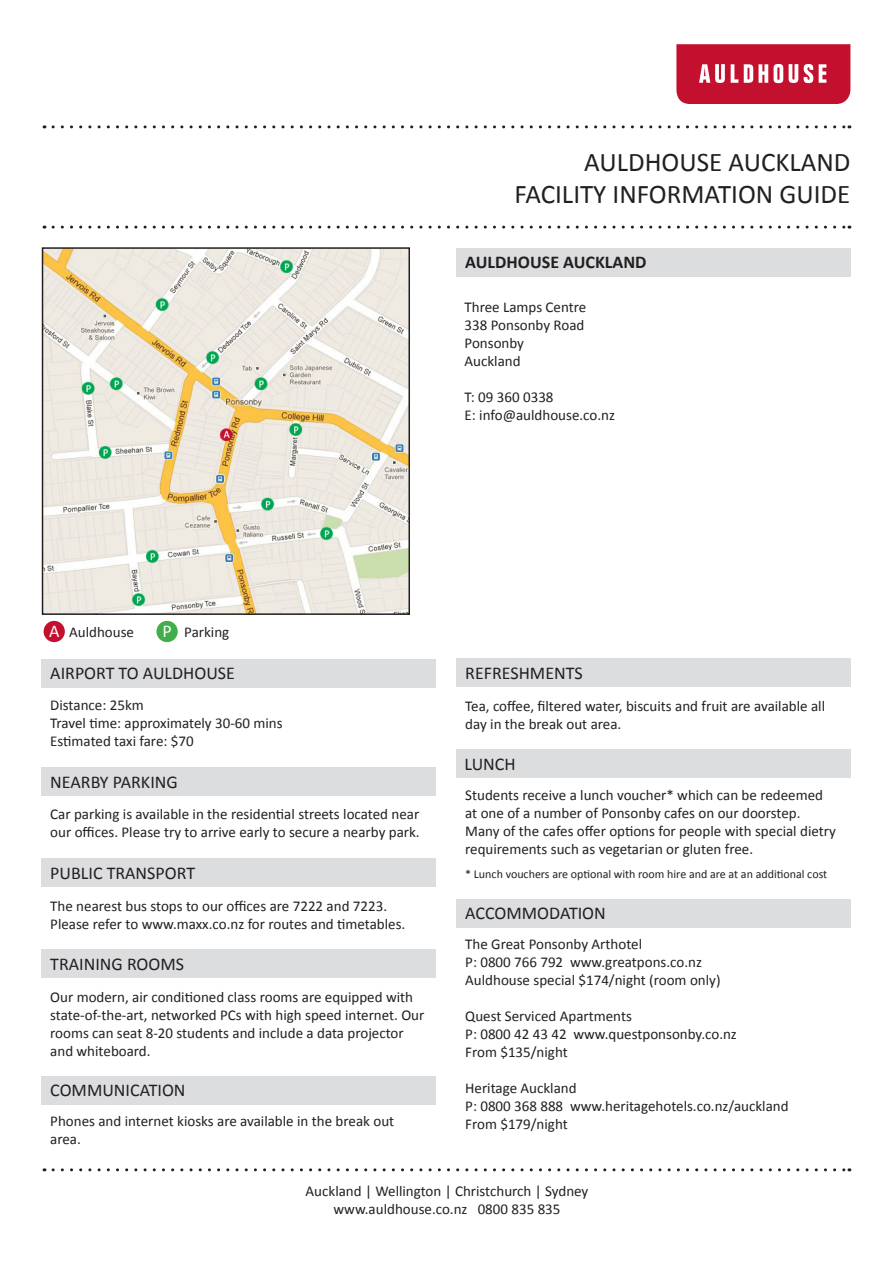
<style>
.page{position:relative;width:893px;height:1263px;background:#fff}
.page>*{position:absolute;margin:0;border:0;box-sizing:border-box;transform-origin:0 0}
.t1{font:27px "Calibri";color:#231f20}
.t2{font:18px "Calibri";color:#231f20}
.t3{font:700 18px "Calibri";color:#231f20}
.t4{font:18px "Calibri";color:#fff}
.t5{font:15px/18px "Calibri";color:#231f20}
.t6{font:12px "Calibri";color:#231f20}
</style>
<div class="page">
<svg style="left:676px;top:44px;width:174px;height:60px;background:#ca2e49"></svg>
<svg style="left:53px;top:125px;width:797px;height:3px"></svg>
<svg style="left:53px;top:1168px;width:797px;height:3px"></svg>
<svg style="left:53px;top:226px;width:797px;height:3px"></svg>
<img style="left:45px;top:250px;width:362px;height:362px">
<div style="left:42px;top:247px;width:368px;height:368px;border:2px solid #231f20"></div>
<div style="left:44px;top:621px;width:21px;height:21px;background:#c3102f;border-radius:50%"></div>
<div style="left:156px;top:621px;width:22px;height:21px;background:#40ae49;border-radius:50%"></div>
<div style="left:42px;top:659px;width:394px;height:28px;background:#dcdddf"></div>
<div style="left:42px;top:768px;width:394px;height:28px;background:#dcdddf"></div>
<div style="left:42px;top:858px;width:394px;height:28px;background:#dcdddf"></div>
<div style="left:42px;top:949px;width:394px;height:29px;background:#dcdddf"></div>
<div style="left:457px;top:658px;width:394px;height:28px;background:#dcdddf"></div>
<div style="left:457px;top:750px;width:394px;height:28px;background:#dcdddf"></div>
<div style="left:42px;top:1076px;width:394px;height:28px;background:#dcdddf"></div>
<div style="left:457px;top:248px;width:394px;height:29px;background:#dcdddf"></div>
<div style="left:457px;top:899px;width:394px;height:28px;background:#dcdddf"></div>
<p class="t1" style="left:584px;top:145px;width:268px">AULDHOUSE AUCKLAND</p>
<p class="t1" style="left:514px;top:177px;width:337px">FACILITY INFORMATION GUIDE</p>
<p class="t3" style="left:465px;top:251px;width:183px">AULDHOUSE AUCKLAND</p>
<p class="t5" style="left:465px;top:298px;width:123px">Three Lamps Centre</p>
<p class="t5" style="left:465px;top:316px;width:121px">338 Ponsonby Road</p>
<p class="t5" style="left:465px;top:334px;width:61px">Ponsonby</p>
<p class="t5" style="left:465px;top:352px;width:58px">Auckland</p>
<p class="t5" style="left:465px;top:388px;width:90px">T: 09 360 0338</p>
<p class="t5" style="left:465px;top:406px;width:152px">E: info@auldhouse.co.nz</p>
<p class="t4" style="left:49px;top:620px;width:12px">A</p>
<p class="t5" style="left:69px;top:623px;width:66px">Auldhouse</p>
<p class="t4" style="left:162px;top:620px;width:11px">P</p>
<p class="t5" style="left:184px;top:623px;width:47px">Parking</p>
<p class="t2" style="left:50px;top:662px;width:186px">AIRPORT TO AULDHOUSE</p>
<p class="t5" style="left:50px;top:695px;width:95px">Distance: 25km</p>
<p class="t5" style="left:50px;top:713px;width:234px">Travel time: approximately 30-60 mins</p>
<p class="t5" style="left:50px;top:731px;width:145px">Estimated taxi fare: $70</p>
<p class="t2" style="left:50px;top:770px;width:129px">NEARBY PARKING</p>
<p class="t5" style="left:50px;top:805px;width:371px">Car parking is available in the residential streets located near our offices. Please try to arrive early to secure a nearby park.</p>
<p class="t2" style="left:50px;top:862px;width:146px">PUBLIC TRANSPORT</p>
<p class="t5" style="left:50px;top:897px;width:357px">The nearest bus stops to our offices are 7222 and 7223.<br>Please refer to www.maxx.co.nz for routes and timetables.</p>
<p class="t2" style="left:50px;top:953px;width:135px">TRAINING ROOMS</p>
<p class="t5" style="left:50px;top:988px;width:376px">Our modern, air conditioned class rooms are equipped with state-of-the-art, networked PCs with high speed internet. Our rooms can seat 8-20 students and include a data projector and whiteboard.</p>
<p class="t2" style="left:50px;top:1078px;width:137px">COMMUNICATION</p>
<p class="t5" style="left:50px;top:1112px;width:345px">Phones and internet kiosks are available in the break out area.</p>
<p class="t2" style="left:465px;top:662px;width:119px">REFRESHMENTS</p>
<p class="t5" style="left:465px;top:697px;width:361px">Tea, coffee, filtered water, biscuits and fruit are available all day in the break out area.</p>
<p class="t2" style="left:465px;top:752px;width:53px">LUNCH</p>
<p class="t5" style="left:465px;top:786px;width:372px">Students receive a lunch voucher* which can be redeemed at one of a number of Ponsonby cafes on our doorstep.<br>Many of the cafes offer options for people with special dietry requirements such as vegetarian or gluten free.</p>
<p class="t6" style="left:465px;top:866px;width:363px">* Lunch vouchers are optional with room hire and are at an additional cost</p>
<p class="t2" style="left:465px;top:901px;width:142px">ACCOMMODATION</p>
<p class="t5" style="left:465px;top:935px;width:178px">The Great Ponsonby Arthotel</p>
<p class="t5" style="left:465px;top:953px;width:238px">P: 0800 766 792 www.greatpons.co.nz</p>
<p class="t5" style="left:465px;top:971px;width:257px">Auldhouse special $174/night (room only)</p>
<p class="t5" style="left:465px;top:1007px;width:168px">Quest Serviced Apartments</p>
<p class="t5" style="left:465px;top:1025px;width:273px">P: 0800 42 43 42 www.questponsonby.co.nz</p>
<p class="t5" style="left:465px;top:1043px;width:104px">From $135/night</p>
<p class="t5" style="left:465px;top:1079px;width:113px">Heritage Auckland</p>
<p class="t5" style="left:465px;top:1097px;width:325px">P: 0800 368 888 www.heritagehotels.co.nz/auckland</p>
<p class="t5" style="left:465px;top:1115px;width:104px">From $179/night</p>
<p class="t5" style="left:306px;top:1182px;width:284px">Auckland | Wellington | Christchurch | Sydney</p>
<p class="t5" style="left:333px;top:1200px;width:228px">www.auldhouse.co.nz 0800 835 835</p>
</div>
